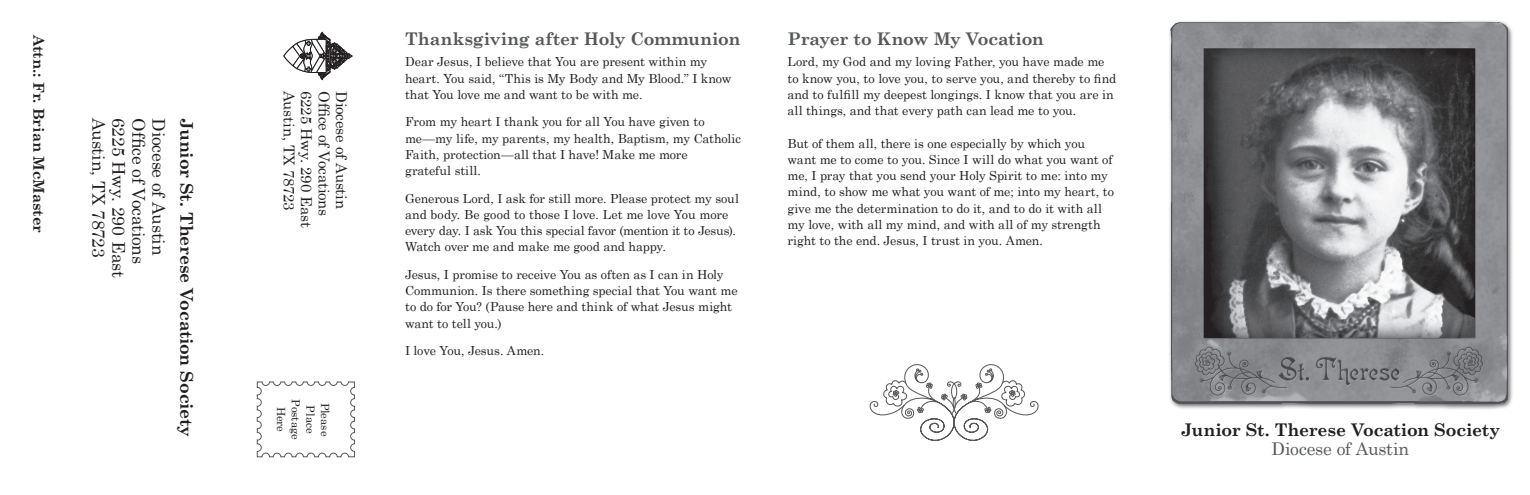
<style>
.page{position:relative;width:1530px;height:495px;background:#fff}
.page>*{position:absolute;margin:0;border:0;box-sizing:border-box;transform-origin:0 0}
.Century_Schlbk{font:17.5px "Century Schoolbook";letter-spacing:-.01em;color:#231f20}
.heading{font:700 17.5px "Century Schoolbook";letter-spacing:-.01em;color:#57585a}
.heading-2{font:700 17.5px/18.8px "Century Schoolbook";letter-spacing:-.01em;color:#231f20;text-align:center}
.Century_Schlbk-2{font:700 17.5px "Century Schoolbook";letter-spacing:-.01em;color:#231f20}
.Century_Schlbk-3{font:15px "Century Schoolbook";letter-spacing:-.01em;color:#231f20}
.Century_Schlbk-4{font:700 15px "Century Schoolbook";color:#231f20}
.Century_Schlbk-5{font:12.5px/16.2px "Century Schoolbook";letter-spacing:-.01em;color:#231f20}
.Century_Schlbk-6{font:11.25px "Century Schoolbook";color:#231f20}
.s1{font-weight:400;color:#57585a}
</style>
<div class="page">
<svg style="left:869px;top:364px;width:170px;height:77px"></svg>
<svg style="left:283px;top:31px;width:70px;height:50px"></svg>
<svg style="left:257px;top:382px;width:98px;height:75px"></svg>
<img style="left:1169px;top:20px;width:344px;height:389px">
<p class="Century_Schlbk-4" style="left:48px;top:35px;width:200px;rotate:90deg">Attn.: Fr. Brian McMaster</p>
<p class="Century_Schlbk" style="left:110px;top:118px;width:141px;rotate:90deg">Austin, TX 78723</p>
<p class="Century_Schlbk" style="left:130px;top:118px;width:161px;rotate:90deg">6225 Hwy. 290 East</p>
<p class="Century_Schlbk" style="left:150px;top:118px;width:147px;rotate:90deg">Office of Vocations</p>
<p class="Century_Schlbk" style="left:170px;top:118px;width:139px;rotate:90deg">Diocese of Austin</p>
<p class="Century_Schlbk-2" style="left:198px;top:118px;width:321px;rotate:90deg">Junior St. Therese Vocation Society</p>
<p class="Century_Schlbk-3" style="left:298px;top:91px;width:121px;rotate:90deg">Austin, TX 78723</p>
<p class="Century_Schlbk-3" style="left:316px;top:91px;width:139px;rotate:90deg">6225 Hwy. 290 East</p>
<p class="Century_Schlbk-3" style="left:333px;top:91px;width:127px;rotate:90deg">Office of Vocations</p>
<p class="Century_Schlbk-3" style="left:351px;top:91px;width:120px;rotate:90deg">Diocese of Austin</p>
<p class="Century_Schlbk-6" style="left:288px;top:407px;width:27px;rotate:90deg">Here</p>
<p class="Century_Schlbk-6" style="left:303px;top:399px;width:42px;rotate:90deg">Postage</p>
<p class="Century_Schlbk-6" style="left:318px;top:405px;width:29px;rotate:90deg">Place</p>
<p class="Century_Schlbk-6" style="left:332px;top:403px;width:35px;rotate:90deg">Please</p>
<p class="heading" style="left:405px;top:28px;width:337px">Thanksgiving after Holy Communion</p>
<p class="Century_Schlbk-5" style="left:405px;top:54px;width:328px">Dear Jesus, I believe that You are present within my heart. You said, “This is My Body and My Blood.” I know that You love me and want to be with me.</p>
<p class="Century_Schlbk-5" style="left:405px;top:114px;width:337px">From my heart I thank you for all You have given to me—my life, my parents, my health, Baptism, my Catholic Faith, protection—all that I have! Make me more<br>grateful still.</p>
<p class="Century_Schlbk-5" style="left:405px;top:190px;width:335px">Generous Lord, I ask for still more. Please protect my soul and body. Be good to those I love. Let me love You more every day. I ask You this special favor (mention it to Jesus).<br>Watch over me and make me good and happy.</p>
<p class="Century_Schlbk-5" style="left:405px;top:266px;width:334px">Jesus, I promise to receive You as often as I can in Holy Communion. Is there something special that You want me to do for You? (Pause here and think of what Jesus might want to tell you.)</p>
<p class="Century_Schlbk-5" style="left:405px;top:342px;width:141px">I love You, Jesus. Amen.</p>
<p class="heading" style="left:788px;top:28px;width:258px">Prayer to Know My Vocation</p>
<p class="Century_Schlbk-5" style="left:788px;top:54px;width:330px">Lord, my God and my loving Father, you have made me to know you, to love you, to serve you, and thereby to find and to fulfill my deepest longings. I know that you are in all things, and that every path can lead me to you.</p>
<p class="Century_Schlbk-5" style="left:788px;top:135px;width:328px">But of them all, there is one especially by which you want me to come to you. Since I will do what you want of me, I pray that you send your Holy Spirit to me: into my mind, to show me what you want of me; into my heart, to give me the determination to do it, and to do it with all my love, with all my mind, and with all of my strength right to the end. Jesus, I trust in you. Amen.</p>
<p class="heading-2" style="left:1181px;top:421px;width:321px">Junior St. Therese Vocation Society<br><span class="s1">Diocese of Austin</span></p>
</div>
